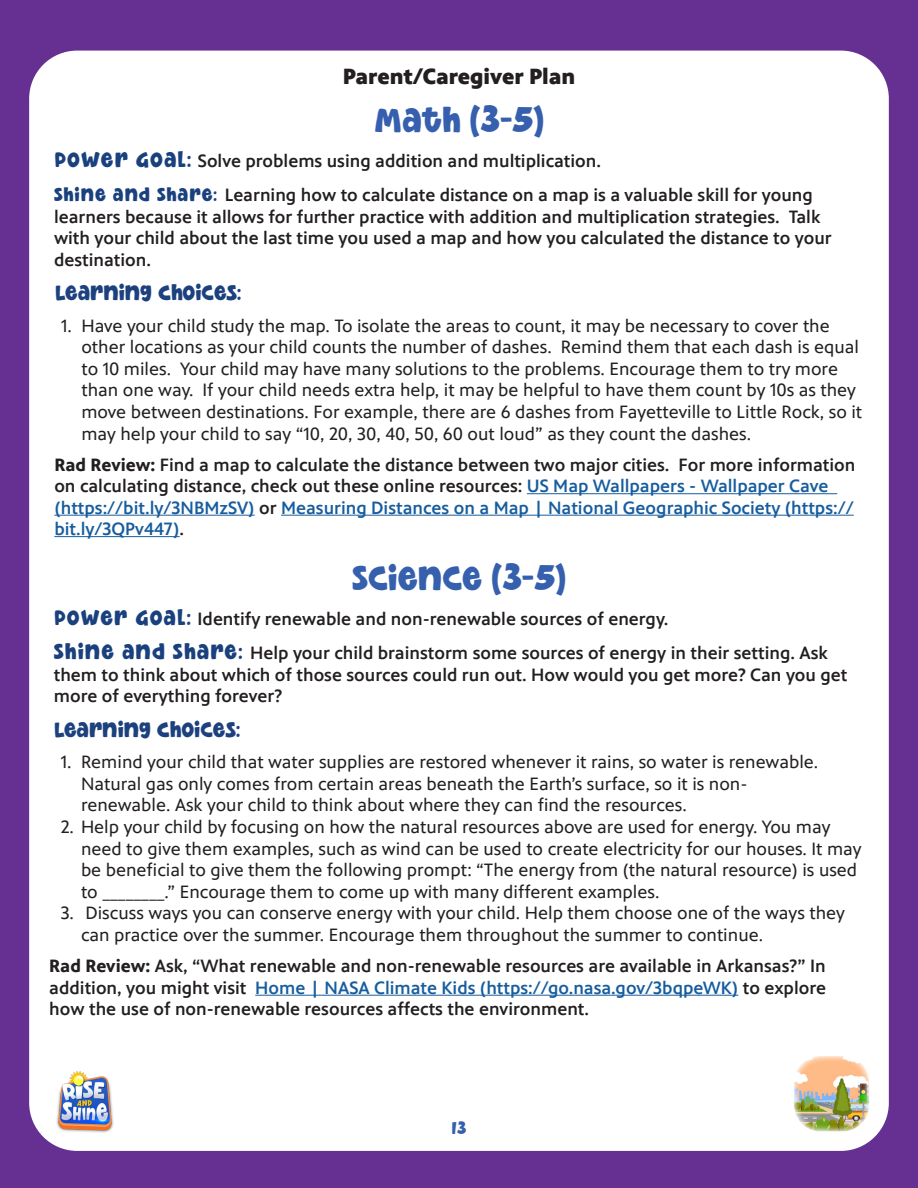
<style>
.page{position:relative;width:918px;height:1188px;background:#653091}
.page>*{position:absolute;margin:0;border:0;box-sizing:border-box;transform-origin:0 0}
.Smaller_Header{font:37.5px "Kidsbar";color:#3660ad}
.Smaller_Header-2{font:35.4px "Kidsbar";color:#3660ad}
.Body{font:22.2px "Kidsbar";color:#1c417e}
.Smaller_Header-3{font:900 22.2px "PBS Sans";color:#231f20}
.t1{font:18px/21.6px "PBS Sans";color:#231f20}
.Body-2{font:500 18px/21.6px "PBS Sans";color:#231f20}
.Body-3{font:500 18px/21.5px "PBS Sans";color:#175d9e}
.t2{font:17.7px "Kidsbar";color:#3660ad}
.s1{font-size:35.4px}
.s2{font-family:"Kidsbar";font-weight:400;font-size:22.2px;color:#1a417e}
.s3{font-family:"Kidsbar";font-weight:400;font-size:19.2px;color:#1a417e}
.s4{font-weight:700;color:#231f20}
.s5{color:#231f20}
.s6{font-size:37.5px}
.s7{font-weight:700}
.s8{color:#175d9e}
</style>
<div class="page">
<div style="left:29px;top:51px;width:860px;height:1100px;background:#fff;border-radius:48px"></div>
<img style="left:56px;top:1072px;width:58px;height:61px">
<hr style="left:255px;top:995px;width:483px;height:1px;background:#175d9e">
<hr style="left:527px;top:493px;width:310px;height:1px;background:#175d9e">
<hr style="left:54px;top:515px;width:201px;height:1px;background:#175d9e">
<hr style="left:281px;top:515px;width:573px;height:1px;background:#175d9e">
<hr style="left:54px;top:536px;width:126px;height:1px;background:#175d9e">
<img style="left:794px;top:1056px;width:75px;height:75px">
<p class="Smaller_Header-3" style="left:343px;top:64px;width:234px">Parent/Caregiver Plan</p>
<p class="Smaller_Header" style="left:374px;top:96px;width:172px"><span class="s1">MATH</span> (3-5)</p>
<p class="Body-2" style="left:54px;top:150px;width:548px"><span class="s2">POWER GOAL:</span> Solve problems using addition and multiplication.</p>
<p class="Body-2" style="left:54px;top:184px;width:779px"><span class="s3">SHINE AND SHARE:</span> Learning how to calculate distance on a map is a valuable skill for young learners because it allows for further practice with addition and multiplication strategies. Talk with your child about the last time you used a map and how you calculated the distance to your destination.</p>
<p class="Body" style="left:55px;top:279px;width:188px">LEARNING CHOICES:</p>
<p class="t1" style="left:81px;top:315px;width:782px;text-indent:-20px">1. Have your child study the map. To isolate the areas to count, it may be necessary to cover the other locations as your child counts the number of dashes. Remind them that each dash is equal to 10 miles. Your child may have many solutions to the problems. Encourage them to try more than one way. If your child needs extra help, it may be helpful to have them count by 10s as they move between destinations. For example, there are 6 dashes from Fayetteville to Little Rock, so it may help your child to say “10, 20, 30, 40, 50, 60 out loud” as they count the dashes.</p>
<p class="Body-3" style="left:54px;top:454px;width:803px"><span class="s4">Rad Review:</span> <span class="s5">Find a map to calculate the distance between two major cities. For more information on calculating distance, check out these online resources:</span> US Map Wallpapers - Wallpaper Cave (https://bit.ly/3NBMzSV) <span class="s5">or</span> Measuring Distances on a Map | National Geographic Society (https:// bit.ly/3QPv447)<span class="s5">.</span></p>
<p class="Smaller_Header-2" style="left:352px;top:556px;width:215px">SCIENCE <span class="s6">(3-5)</span></p>
<p class="Body-2" style="left:54px;top:608px;width:616px"><span class="s2">POWER GOAL:</span> Identify renewable and non-renewable sources of energy.</p>
<p class="Body-2" style="left:54px;top:642px;width:795px"><span class="s2">SHINE AND SHARE:</span> Help your child brainstorm some sources of energy in their setting. Ask them to think about which of those sources could run out. How would you get more? Can you get more of everything forever?</p>
<p class="Body" style="left:54px;top:716px;width:188px">LEARNING CHOICES:</p>
<p class="t1" style="left:81px;top:751px;width:739px;text-indent:-20px">1. Remind your child that water supplies are restored whenever it rains, so water is renewable.<br>Natural gas only comes from certain areas beneath the Earth’s surface, so it is non&shy;renewable. Ask your child to think about where they can find the resources.</p>
<p class="t1" style="left:81px;top:816px;width:782px;text-indent:-20px">2. Help your child by focusing on how the natural resources above are used for energy. You may need to give them examples, such as wind can be used to create electricity for our houses. It may be beneficial to give them the following prompt: “The energy from (the natural resource) is used to ________.” Encourage them to come up with many different examples.</p>
<p class="t1" style="left:81px;top:903px;width:765px;text-indent:-20px">3. Discuss ways you can conserve energy with your child. Help them choose one of the ways they can practice over the summer. Encourage them throughout the summer to continue.</p>
<p class="Body-2" style="left:49px;top:955px;width:778px;text-align:justify"><span class="s7">Rad Review:</span> Ask, “What renewable and non-renewable resources are available in Arkansas?” In addition, you might visit <span class="s8">Home | NASA Climate Kids (https://go.nasa.gov/3bqpeWK)</span> to explore how the use of non-renewable resources affects the environment.</p>
<p class="t2" style="left:452px;top:1117px;width:16px">13</p>
</div>
